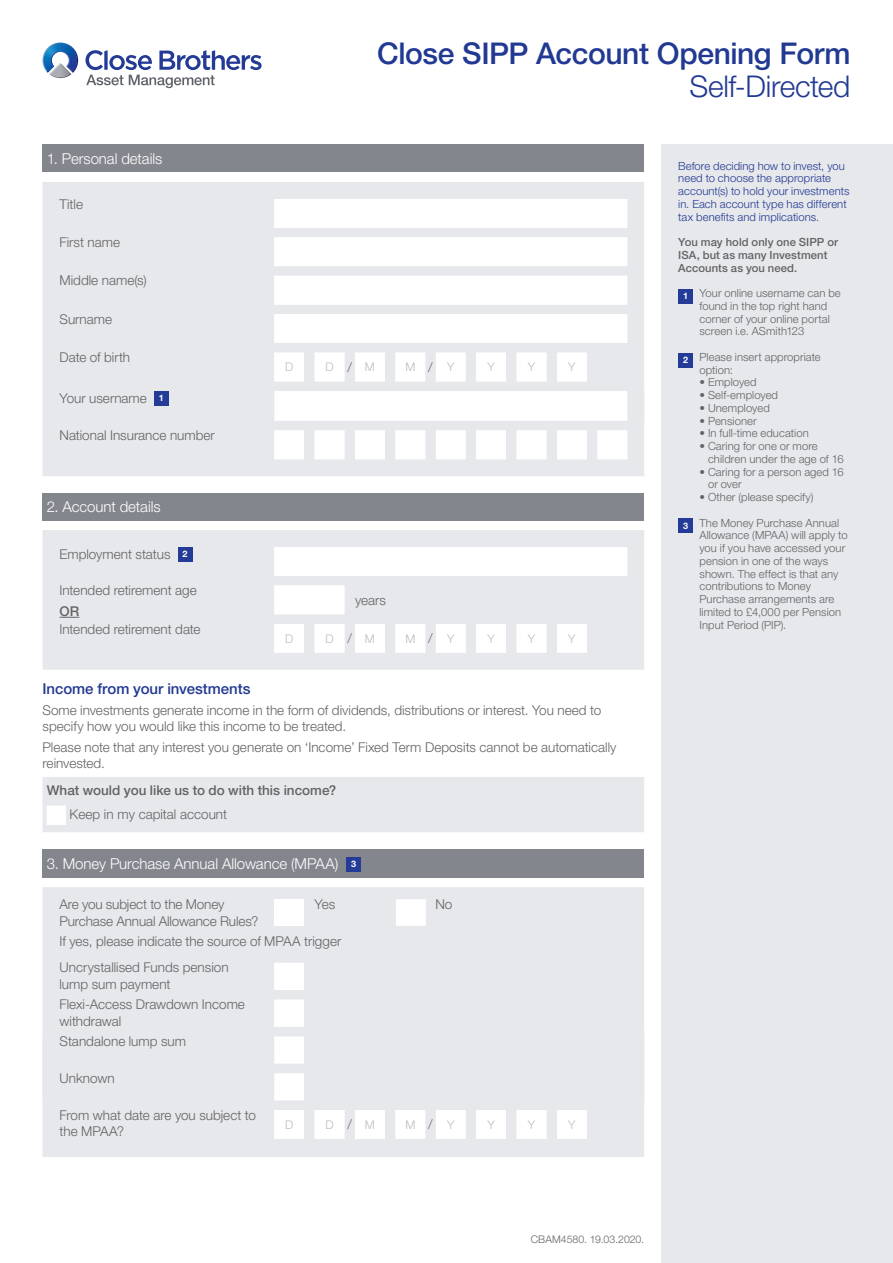
<style>
.page{position:relative;width:893px;height:1263px;background:#fff}
.page>*{position:absolute;margin:0;border:0;box-sizing:border-box;transform-origin:0 0}
.Main_heading1{font:500 30px "Helvetica Neue LT Pro";letter-spacing:-.015em;color:#213992}
.Main_heading1-2{font:300 30px "Helvetica Neue LT Pro";letter-spacing:-.015em;color:#213992}
.Section_head_white{font:300 15px "Helvetica Neue LT Pro";letter-spacing:-.005em;color:#fff}
.Bodytext{font:500 15px "Helvetica Neue LT Pro";letter-spacing:-.005em;color:#213992}
.Bodytext-2{font:300 13.5px/16.5px "Helvetica Neue LT Pro";color:#636366}
.Bodytext-3{font:500 13.5px "Helvetica Neue LT Pro";color:#636366}
.Table_text_8_10{font:300 13.5px "Helvetica Neue LT Pro";color:#636366}
.DD_MM_YY_box{font:300 12px "Helvetica Neue LT Pro";color:#bcbdc0}
.Notes_grey{font:300 11.25px/12.8px "Helvetica Neue LT Pro";letter-spacing:.005em;color:#636366}
.Notes_grey-2{font:300 11.25px/12.8px "Helvetica Neue LT Pro";letter-spacing:.005em;color:#213992}
.Notes_grey-3{font:500 11.25px/12.8px "Helvetica Neue LT Pro";letter-spacing:.005em;color:#636366}
.t1{font:300 10.5px "Helvetica Neue LT Pro";color:#636366}
.Note_numbers_in_blue{font:700 9px "Helvetica Neue LT Pro";color:#fff}
</style>
<div class="page">
<div style="left:661px;top:145px;width:232px;height:1118px;background:#e7e8eb"></div>
<div style="left:678px;top:289px;width:15px;height:15px;background:#243c97"></div>
<div style="left:678px;top:353px;width:15px;height:14px;background:#243c97"></div>
<div style="left:678px;top:518px;width:15px;height:15px;background:#243c97"></div>
<svg style="left:43px;top:43px;width:35px;height:36px"></svg>
<svg style="left:85px;top:50px;width:177px;height:38px"></svg>
<div style="left:43px;top:145px;width:601px;height:27px;background:#83868c"></div>
<div style="left:43px;top:182px;width:601px;height:294px;background:#e7e8eb"></div>
<svg style="left:274px;top:199px;width:353px;height:260px"></svg>
<svg style="left:60px;top:391px;width:584px;height:30px"></svg>
<div style="left:154px;top:391px;width:15px;height:15px;background:#243c97"></div>
<div style="left:43px;top:493px;width:601px;height:27px;background:#83868c"></div>
<div style="left:43px;top:530px;width:601px;height:140px;background:#e7e8eb"></div>
<svg style="left:274px;top:547px;width:353px;height:106px"></svg>
<div style="left:178px;top:547px;width:14px;height:15px;background:#243c97"></div>
<svg style="left:60px;top:617px;width:19px;height:1px"></svg>
<div style="left:43px;top:777px;width:601px;height:55px;background:#e7e8eb"></div>
<div style="left:47px;top:806px;width:19px;height:19px;background:#fff"></div>
<div style="left:43px;top:849px;width:601px;height:28px;background:#83868c"></div>
<div style="left:346px;top:857px;width:15px;height:15px;background:#243c97"></div>
<div style="left:43px;top:887px;width:601px;height:140px;background:#e7e8eb"></div>
<svg style="left:274px;top:899px;width:152px;height:128px"></svg>
<div style="left:43px;top:1027px;width:601px;height:130px;background:#e7e8eb"></div>
<svg style="left:274px;top:1110px;width:313px;height:29px"></svg>
<div style="left:43px;top:1036px;width:601px;height:64px;background:#e7e8eb"></div>
<p class="Section_head_white" style="left:47px;top:149px;width:117px">1. Personal details</p>
<p class="Bodytext-2" style="left:60px;top:195px;width:25px">Title</p>
<p class="Bodytext-2" style="left:60px;top:234px;width:62px">First name</p>
<p class="Bodytext-2" style="left:60px;top:272px;width:89px">Middle name(s)</p>
<p class="Bodytext-2" style="left:60px;top:310px;width:54px">Surname</p>
<p class="Bodytext-2" style="left:60px;top:349px;width:72px">Date of birth</p>
<p class="Bodytext-2" style="left:60px;top:389px;width:89px">Your username</p>
<p class="Note_numbers_in_blue" style="left:159px;top:392px;width:7px">1</p>
<p class="Bodytext-2" style="left:60px;top:427px;width:157px">National Insurance number</p>
<p class="Section_head_white" style="left:47px;top:497px;width:115px">2. Account details</p>
<p class="Bodytext-2" style="left:60px;top:545px;width:112px">Employment status</p>
<p class="Note_numbers_in_blue" style="left:183px;top:548px;width:7px">2</p>
<p class="Bodytext-2" style="left:60px;top:582px;width:139px">Intended retirement age</p>
<p class="Bodytext-3" style="left:60px;top:603px;width:21px">OR</p>
<p class="Bodytext-2" style="left:60px;top:620px;width:143px">Intended retirement date</p>
<p class="Main_heading1" style="left:377px;top:35px;width:475px">Close SIPP Account Opening Form</p>
<p class="Main_heading1-2" style="left:690px;top:68px;width:162px">Self-Directed</p>
<p class="DD_MM_YY_box" style="left:285px;top:360px;width:10px">D</p>
<p class="DD_MM_YY_box" style="left:325px;top:360px;width:10px">D</p>
<p class="Bodytext-2" style="left:347px;top:358px;width:6px">/</p>
<p class="DD_MM_YY_box" style="left:365px;top:360px;width:11px">M</p>
<p class="DD_MM_YY_box" style="left:405px;top:360px;width:11px">M</p>
<p class="Bodytext-2" style="left:428px;top:358px;width:6px">/</p>
<p class="DD_MM_YY_box" style="left:447px;top:360px;width:9px">Y</p>
<p class="DD_MM_YY_box" style="left:487px;top:360px;width:9px">Y</p>
<p class="DD_MM_YY_box" style="left:528px;top:360px;width:9px">Y</p>
<p class="DD_MM_YY_box" style="left:568px;top:360px;width:9px">Y</p>
<p class="Bodytext-2" style="left:355px;top:591px;width:33px">years</p>
<p class="DD_MM_YY_box" style="left:285px;top:631px;width:10px">D</p>
<p class="DD_MM_YY_box" style="left:325px;top:631px;width:10px">D</p>
<p class="Bodytext-2" style="left:347px;top:630px;width:6px">/</p>
<p class="DD_MM_YY_box" style="left:365px;top:631px;width:11px">M</p>
<p class="DD_MM_YY_box" style="left:405px;top:631px;width:11px">M</p>
<p class="Bodytext-2" style="left:428px;top:630px;width:6px">/</p>
<p class="DD_MM_YY_box" style="left:447px;top:631px;width:9px">Y</p>
<p class="DD_MM_YY_box" style="left:487px;top:631px;width:9px">Y</p>
<p class="DD_MM_YY_box" style="left:528px;top:631px;width:9px">Y</p>
<p class="DD_MM_YY_box" style="left:568px;top:631px;width:9px">Y</p>
<p class="Notes_grey-2" style="left:678px;top:159px;width:173px">Before deciding how to invest, you need to choose the appropriate account(s) to hold your investments in. Each account type has different tax benefits and implications.</p>
<p class="Notes_grey-3" style="left:678px;top:236px;width:161px">You may hold only one SIPP or<br>ISA, but as many Investment<br>Accounts as you need.</p>
<p class="Note_numbers_in_blue" style="left:683px;top:290px;width:7px">1</p>
<p class="Notes_grey" style="left:699px;top:286px;width:143px">Your online username can be found in the top right hand corner of your online portal screen i.e. ASmith123</p>
<p class="Note_numbers_in_blue" style="left:683px;top:354px;width:7px">2</p>
<p class="Notes_grey" style="left:699px;top:350px;width:123px">Please insert appropriate option:</p>
<p class="Notes_grey" style="left:699px;top:376px;width:59px">• Employed</p>
<p class="Notes_grey" style="left:699px;top:388px;width:80px">• Self-employed</p>
<p class="Notes_grey" style="left:699px;top:401px;width:72px">• Unemployed</p>
<p class="Notes_grey" style="left:699px;top:414px;width:59px">• Pensioner</p>
<p class="Notes_grey" style="left:699px;top:427px;width:111px">• In full-time education</p>
<p class="Notes_grey" style="left:708px;top:439px;width:137px;text-indent:-9px">• Caring for one or more children under the age of 16</p>
<p class="Notes_grey" style="left:708px;top:465px;width:137px;text-indent:-9px">• Caring for a person aged 16 or over</p>
<p class="Notes_grey" style="left:699px;top:490px;width:115px">• Other (please specify)</p>
<p class="Note_numbers_in_blue" style="left:683px;top:520px;width:7px">3</p>
<p class="Notes_grey" style="left:699px;top:516px;width:150px">The Money Purchase Annual<br>Allowance (MPAA) will apply to you if you have accessed your pension in one of the ways shown. The effect is that any contributions to Money<br>Purchase arrangements are limited to £4,000 per Pension<br>Input Period (PIP).</p>
<p class="Bodytext" style="left:43px;top:679px;width:209px">Income from your investments</p>
<p class="Bodytext-2" style="left:43px;top:701px;width:560px">Some investments generate income in the form of dividends, distributions or interest. You need to specify how you would like this income to be treated.</p>
<p class="Bodytext-2" style="left:43px;top:739px;width:575px">Please note that any interest you generate on ‘Income’ Fixed Term Deposits cannot be automatically reinvested.</p>
<p class="Bodytext-3" style="left:47px;top:782px;width:291px">What would you like us to do with this income?</p>
<p class="Table_text_8_10" style="left:70px;top:806px;width:159px">Keep in my capital account</p>
<p class="Section_head_white" style="left:47px;top:854px;width:293px">3. Money Purchase Annual Allowance (MPAA)</p>
<p class="Note_numbers_in_blue" style="left:351px;top:858px;width:7px">3</p>
<p class="Bodytext-2" style="left:59px;top:896px;width:200px">Are you subject to the Money<br>Purchase Annual Allowance Rules?</p>
<p class="Bodytext-2" style="left:315px;top:896px;width:22px">Yes</p>
<p class="Bodytext-2" style="left:435px;top:896px;width:19px">No</p>
<p class="Bodytext-2" style="left:59px;top:933px;width:283px">If yes, please indicate the source of MPAA trigger</p>
<p class="Bodytext-2" style="left:59px;top:959px;width:171px">Uncrystallised Funds pension lump sum payment</p>
<p class="Bodytext-2" style="left:59px;top:996px;width:187px">Flexi-Access Drawdown Income withdrawal</p>
<p class="Bodytext-2" style="left:59px;top:1033px;width:128px">Standalone lump sum</p>
<p class="Bodytext-2" style="left:59px;top:1069px;width:57px">Unknown</p>
<p class="Bodytext-2" style="left:60px;top:1106px;width:198px">From what date are you subject to the MPAA?</p>
<p class="DD_MM_YY_box" style="left:285px;top:1117px;width:10px">D</p>
<p class="DD_MM_YY_box" style="left:325px;top:1117px;width:10px">D</p>
<p class="Bodytext-2" style="left:347px;top:1116px;width:6px">/</p>
<p class="DD_MM_YY_box" style="left:365px;top:1117px;width:11px">M</p>
<p class="DD_MM_YY_box" style="left:405px;top:1117px;width:11px">M</p>
<p class="Bodytext-2" style="left:428px;top:1116px;width:6px">/</p>
<p class="DD_MM_YY_box" style="left:447px;top:1117px;width:9px">Y</p>
<p class="DD_MM_YY_box" style="left:487px;top:1117px;width:9px">Y</p>
<p class="DD_MM_YY_box" style="left:528px;top:1117px;width:9px">Y</p>
<p class="DD_MM_YY_box" style="left:568px;top:1117px;width:9px">Y</p>
<p class="t1" style="left:531px;top:1233px;width:115px">CBAM4580. 19.03.2020.</p>
</div>
